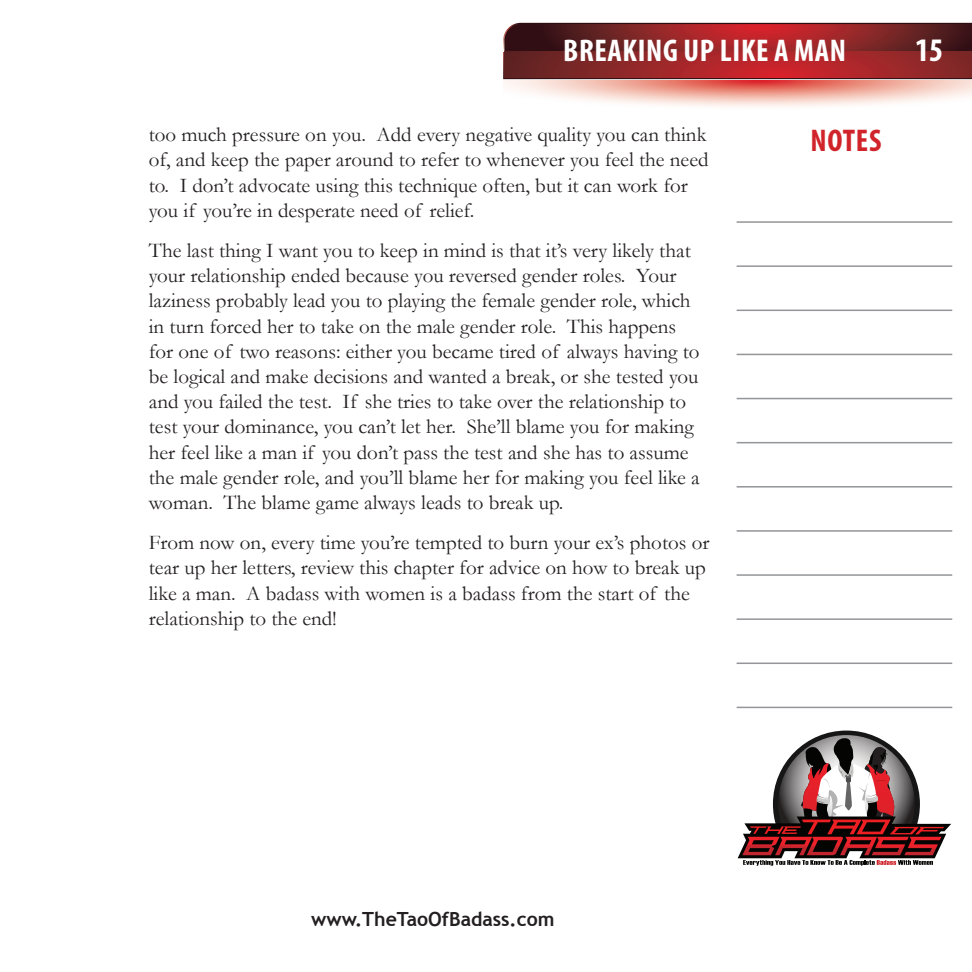
<style>
.page{position:relative;width:972px;height:972px;background:#fff}
.page>*{position:absolute;margin:0;border:0;box-sizing:border-box;transform-origin:0 0}
.t1{font:700 condensed 33px "Myriad Pro";color:#fff}
.t2{font:700 condensed 31.5px "Myriad Pro";letter-spacing:.02em;color:#fff}
.t3{font:700 condensed 31.5px "Myriad Pro";letter-spacing:.02em;color:#d1232a}
.t4{font:21px/25.2px "Garamond";color:#231f20}
.t5{font:700 19.5px "Trebuchet MS";color:#231f20}
</style>
<div class="page">
<svg style="left:738px;top:731px;width:213px;height:135px"></svg>
<hr style="left:737px;top:221px;width:215px;height:2px;background:#939598">
<hr style="left:737px;top:398px;width:215px;height:1px;background:#939598">
<hr style="left:737px;top:574px;width:215px;height:2px;background:#939598">
<hr style="left:737px;top:265px;width:215px;height:2px;background:#939598">
<hr style="left:737px;top:442px;width:215px;height:1px;background:#939598">
<hr style="left:737px;top:618px;width:215px;height:2px;background:#939598">
<hr style="left:737px;top:310px;width:215px;height:1px;background:#939598">
<hr style="left:737px;top:486px;width:215px;height:2px;background:#939598">
<hr style="left:737px;top:663px;width:215px;height:1px;background:#939598">
<hr style="left:737px;top:354px;width:215px;height:1px;background:#939598">
<hr style="left:737px;top:530px;width:215px;height:2px;background:#939598">
<hr style="left:737px;top:707px;width:215px;height:1px;background:#939598">
<svg style="left:504px;top:80px;width:468px;height:27px"></svg>
<svg style="left:503px;top:23px;width:469px;height:56px;background:#792124"></svg>
<svg style="left:504px;top:51px;width:468px;height:27px;background:#992628"></svg>
<h2 class="t2" style="left:563px;top:31px;width:284px">BREAKING UP LIKE A MAN</h2>
<p class="t4" style="left:149px;top:122px;width:561px">too much pressure on you. Add every negative quality you can think of, and keep the paper around to refer to whenever you feel the need to. I don’t advocate using this technique often, but it can work for you if you’re in desperate need of relief.</p>
<p class="t4" style="left:149px;top:237px;width:553px">The last thing I want you to keep in mind is that it’s very likely that your relationship ended because you reversed gender roles. Your laziness probably lead you to playing the female gender role, which in turn forced her to take on the male gender role. This happens for one of two reasons: either you became tired of always having to be logical and make decisions and wanted a break, or she tested you and you failed the test. If she tries to take over the relationship to test your dominance, you can’t let her. She’ll blame you for making her feel like a man if you don’t pass the test and she has to assume the male gender role, and you’ll blame her for making you feel like a woman. The blame game always leads to break up.</p>
<p class="t4" style="left:149px;top:530px;width:562px">From now on, every time you’re tempted to burn your ex’s photos or tear up her letters, review this chapter for advice on how to break up like a man. A badass with women is a badass from the start of the relationship to the end!</p>
<h2 class="t3" style="left:811px;top:121px;width:72px">NOTES</h2>
<h1 class="t1" style="left:915px;top:29px;width:30px">15</h1>
<p class="t5" style="left:311px;top:906px;width:245px">www.TheTaoOfBadass.com</p>
</div>
